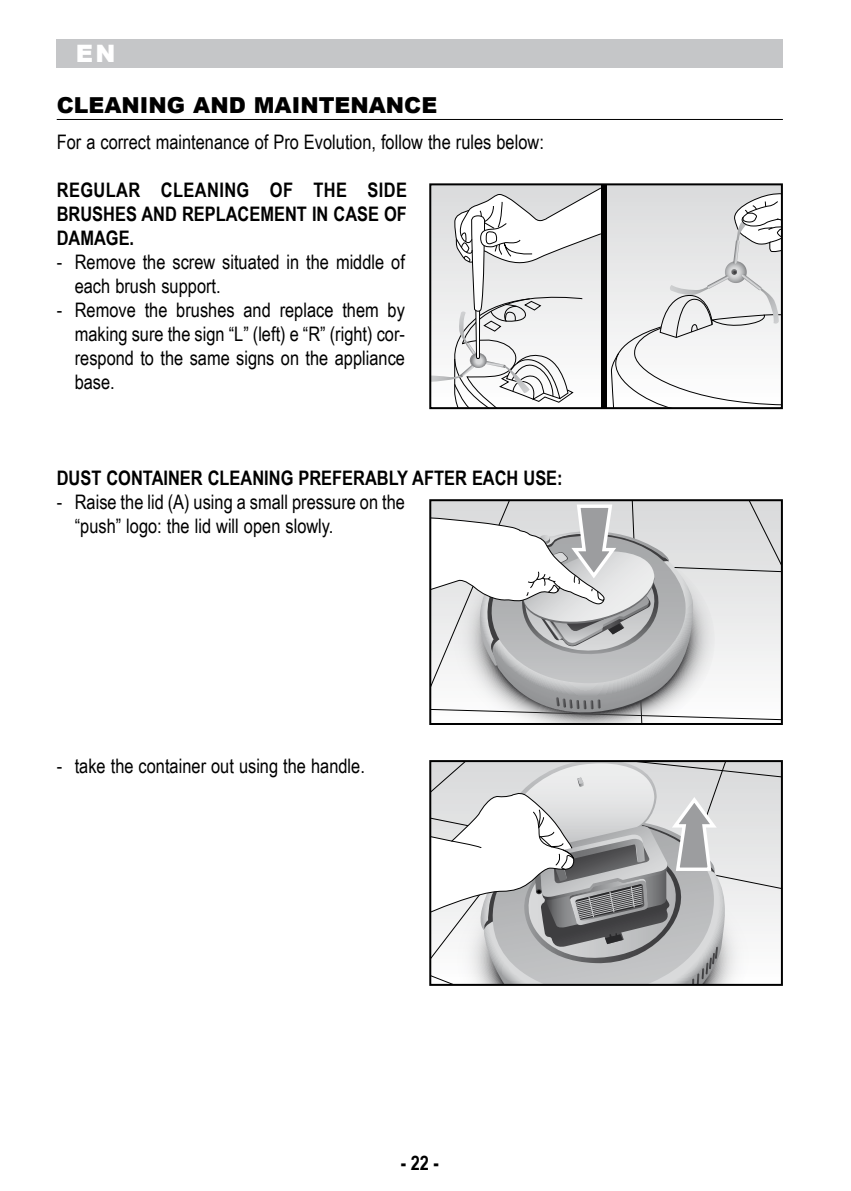
<style>
.page{position:relative;width:851px;height:1191px;background:#fff}
.page>*{position:absolute;margin:0;border:0;box-sizing:border-box;transform-origin:0 0}
.t1{font:900 24px "Arial";color:#fff}
.t2{font:900 22px "Arial";color:#000}
.t3{font:20px/24px "Arial Narrow";color:#000}
.t4{font:700 20px/24px "Arial Narrow";color:#000;text-align:justify}
</style>
<div class="page">
<div style="left:56px;top:40px;width:726px;height:28px;background:#c5c6c8"></div>
<hr style="left:57px;top:119px;width:725px;height:1px;background:#000">
<svg style="left:432px;top:502px;width:347px;height:220px"></svg>
<div style="left:429px;top:499px;width:353px;height:226px;border:2px solid #000"></div>
<svg style="left:432px;top:763px;width:347px;height:220px"></svg>
<div style="left:429px;top:760px;width:353px;height:226px;border:2px solid #000"></div>
<svg style="left:432px;top:186px;width:347px;height:220px"></svg>
<div style="left:600px;top:184px;width:6px;height:224px;background:#000"></div>
<svg style="left:432px;top:187px;width:169px;height:219px"></svg>
<svg style="left:610px;top:191px;width:169px;height:215px"></svg>
<div style="left:429px;top:183px;width:353px;height:226px;border:2px solid #000"></div>
<p class="t1" style="left:76px;top:36px;width:41px">EN</p>
<p class="t2" style="left:57px;top:89px;width:382px">CLEANING AND MAINTENANCE</p>
<p class="t3" style="left:57px;top:129px;width:488px">For a correct maintenance of Pro Evolution, follow the rules below:</p>
<p class="t4" style="left:57px;top:177px;width:352px">REGULAR CLEANING OF THE SIDE BRUSHES AND REPLACEMENT IN CASE OF DAMAGE.</p>
<p class="t3" style="left:75px;top:249px;width:331px;text-indent:-18px">- Remove the screw situated in the middle of each brush support.</p>
<p class="t3" style="left:75px;top:297px;width:332px;text-align:justify;text-indent:-18px">- Remove the brushes and replace them by making sure the sign “L” (left) e “R” (right) cor&shy;respond to the same signs on the appliance base.</p>
<p class="t4" style="left:57px;top:465px;width:507px">DUST CONTAINER CLEANING PREFERABLY AFTER EACH USE:</p>
<p class="t3" style="left:75px;top:489px;width:332px;text-indent:-18px">- Raise the lid (A) using a small pressure on the “push” logo: the lid will open slowly.</p>
<p class="t3" style="left:57px;top:753px;width:309px">- take the container out using the handle.</p>
<p class="t4" style="left:400px;top:1150px;width:40px">- 22 -</p>
</div>
